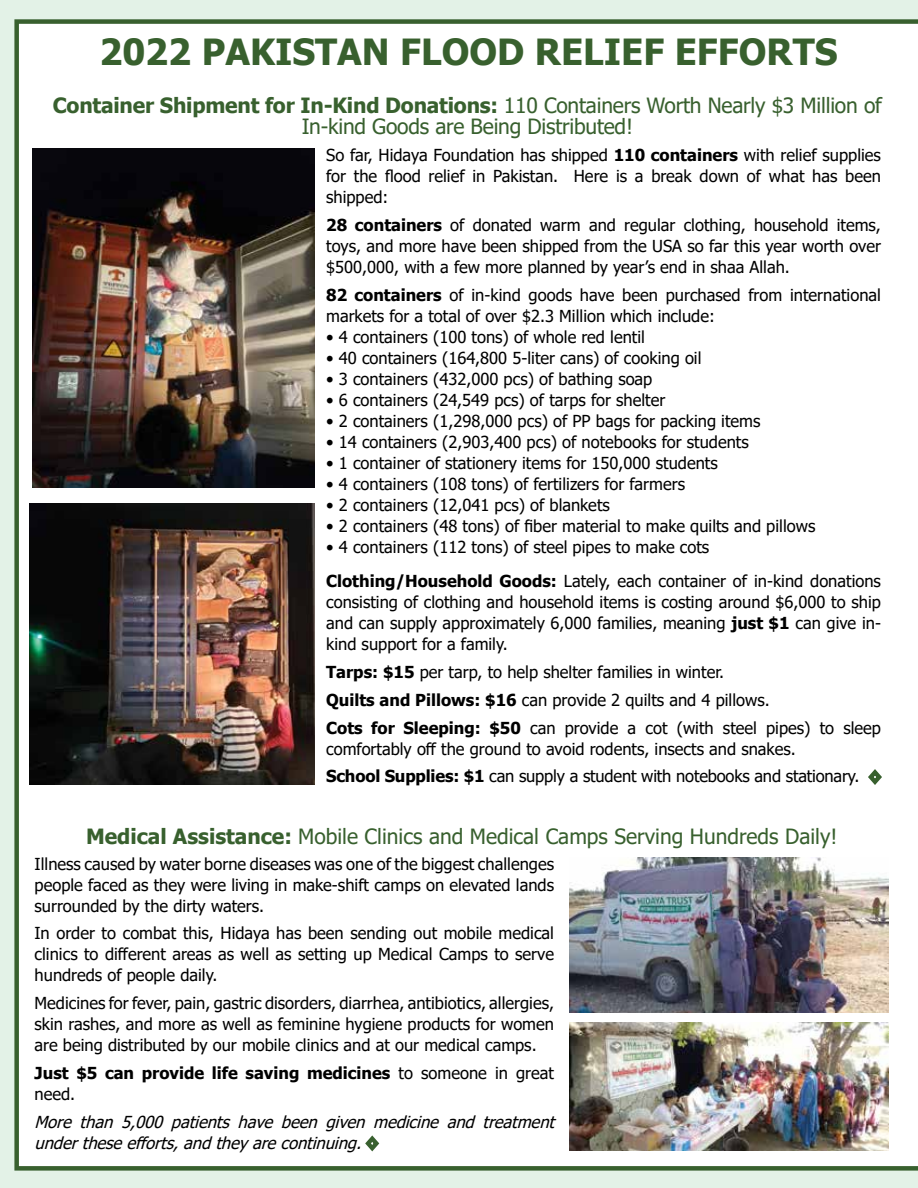
<style>
.page{position:relative;width:918px;height:1188px;background:#e3f2e7}
.page>*{position:absolute;margin:0;border:0;box-sizing:border-box;transform-origin:0 0}
.t1{font:700 36px "Tahoma";color:#38602e}
.t2{font:21px/21px "Tahoma";color:#38602e;text-align:center}
.t3{font:16.5px/21px "Tahoma";color:#000;text-align:justify}
.t4{font:italic 16.5px/21px "Tahoma";color:#000}
.t5{font:700 16.5px/21px "Tahoma";color:#000}
.s1{font-weight:700}
.s2{color:#38602e}
.s3{font-weight:400}
.s4{font-style:normal;color:#38602e}
</style>
<div class="page">
<div style="left:14px;top:19px;width:904px;height:1152px;background:#fff"></div>
<svg style="left:881px;top:817px;width:3px;height:4px"></svg>
<svg style="left:904px;top:159px;width:3px;height:5px"></svg>
<img style="left:569px;top:857px;width:319px;height:155px">
<img style="left:32px;top:149px;width:283px;height:339px">
<img style="left:30px;top:504px;width:285px;height:280px">
<img style="left:569px;top:1022px;width:319px;height:128px">
<h1 class="t1" style="left:99px;top:27px;width:740px">2022 PAKISTAN FLOOD RELIEF EFFORTS</h1>
<p class="t2" style="left:53px;top:96px;width:831px"><span class="s1">Container Shipment for In-Kind Donations:</span> 110 Containers Worth Nearly $3 Million of<br>In-kind Goods are Being Distributed!</p>
<p class="t3" style="left:326px;top:146px;width:556px">So far, Hidaya Foundation has shipped <span class="s1">110 containers</span> with relief supplies for the flood relief in Pakistan. Here is a break down of what has been shipped:</p>
<p class="t3" style="left:326px;top:216px;width:556px"><span class="s1">28 containers</span> of donated warm and regular clothing, household items, toys, and more have been shipped from the USA so far this year worth over $500,000, with a few more planned by year’s end in shaa Allah.</p>
<p class="t3" style="left:326px;top:285px;width:556px"><span class="s1">82 containers</span> of in-kind goods have been purchased from international markets for a total of over $2.3 Million which include:</p>
<p class="t3" style="left:326px;top:327px;width:320px">• 4 containers (100 tons) of whole red lentil</p>
<p class="t3" style="left:326px;top:348px;width:377px">• 40 containers (164,800 5-liter cans) of cooking oil</p>
<p class="t3" style="left:326px;top:369px;width:328px">• 3 containers (432,000 pcs) of bathing soap</p>
<p class="t3" style="left:326px;top:390px;width:341px">• 6 containers (24,549 pcs) of tarps for shelter</p>
<p class="t3" style="left:326px;top:411px;width:436px">• 2 containers (1,298,000 pcs) of PP bags for packing items</p>
<p class="t3" style="left:326px;top:432px;width:424px">• 14 containers (2,903,400 pcs) of notebooks for students</p>
<p class="t3" style="left:326px;top:453px;width:393px">• 1 container of stationery items for 150,000 students</p>
<p class="t3" style="left:326px;top:474px;width:360px">• 4 containers (108 tons) of fertilizers for farmers</p>
<p class="t3" style="left:326px;top:495px;width:285px">• 2 containers (12,041 pcs) of blankets</p>
<p class="t3" style="left:326px;top:516px;width:491px">• 2 containers (48 tons) of fiber material to make quilts and pillows</p>
<p class="t3" style="left:326px;top:531px;width:556px;line-height:34.5px">• 4 containers (112 tons) of steel pipes to make cots<br><span class="s1">Clothing/Household Goods:</span> Lately, each container of in-kind donations</p>
<p class="t3" style="left:326px;top:593px;width:556px">consisting of clothing and household items is costing around $6,000 to ship and can supply approximately 6,000 families, meaning <span class="s1">just $1</span> can give in&shy;kind support for a family.</p>
<p class="t3" style="left:326px;top:659px;width:556px;line-height:27.8px;text-align:left"><span class="s1">Tarps: $15</span> per tarp, to help shelter families in winter.<br><span class="s1">Quilts and Pillows: $16</span> can provide 2 quilts and 4 pillows.<br><span class="s1">Cots for Sleeping: $50</span> can provide a cot (with steel pipes) to sleep</p>
<p class="t3" style="left:326px;top:736px;width:556px;line-height:27.8px">comfortably off the ground to avoid rodents, insects and snakes.<br><span class="s1">School Supplies: $1</span> can supply a student with notebooks and stationary. <span class="s2">◊</span></p>
<p class="t2" style="left:86px;top:827px;width:753px"><span class="s1">Medical Assistance:</span> Mobile Clinics and Medical Camps Serving Hundreds Daily!</p>
<p class="t3" style="left:35px;top:854px;width:521px">Illness caused by water borne diseases was one of the biggest challenges people faced as they were living in make-shift camps on elevated lands surrounded by the dirty waters.</p>
<p class="t3" style="left:35px;top:924px;width:521px">In order to combat this, Hidaya has been sending out mobile medical clinics to different areas as well as setting up Medical Camps to serve hundreds of people daily.</p>
<p class="t3" style="left:35px;top:994px;width:521px">Medicines for fever, pain, gastric disorders, diarrhea, antibiotics, allergies, skin rashes, and more as well as feminine hygiene products for women are being distributed by our mobile clinics and at our medical camps.</p>
<p class="t5" style="left:35px;top:1063px;width:521px">Just $5 can provide life saving medicines <span class="s3">to someone in great need.</span></p>
<p class="t4" style="left:35px;top:1112px;width:527px">More than 5,000 patients have been given medicine and treatment undertheseefforts,andtheyarecontinuing. <span class="s4">◊</span></p>
</div>
